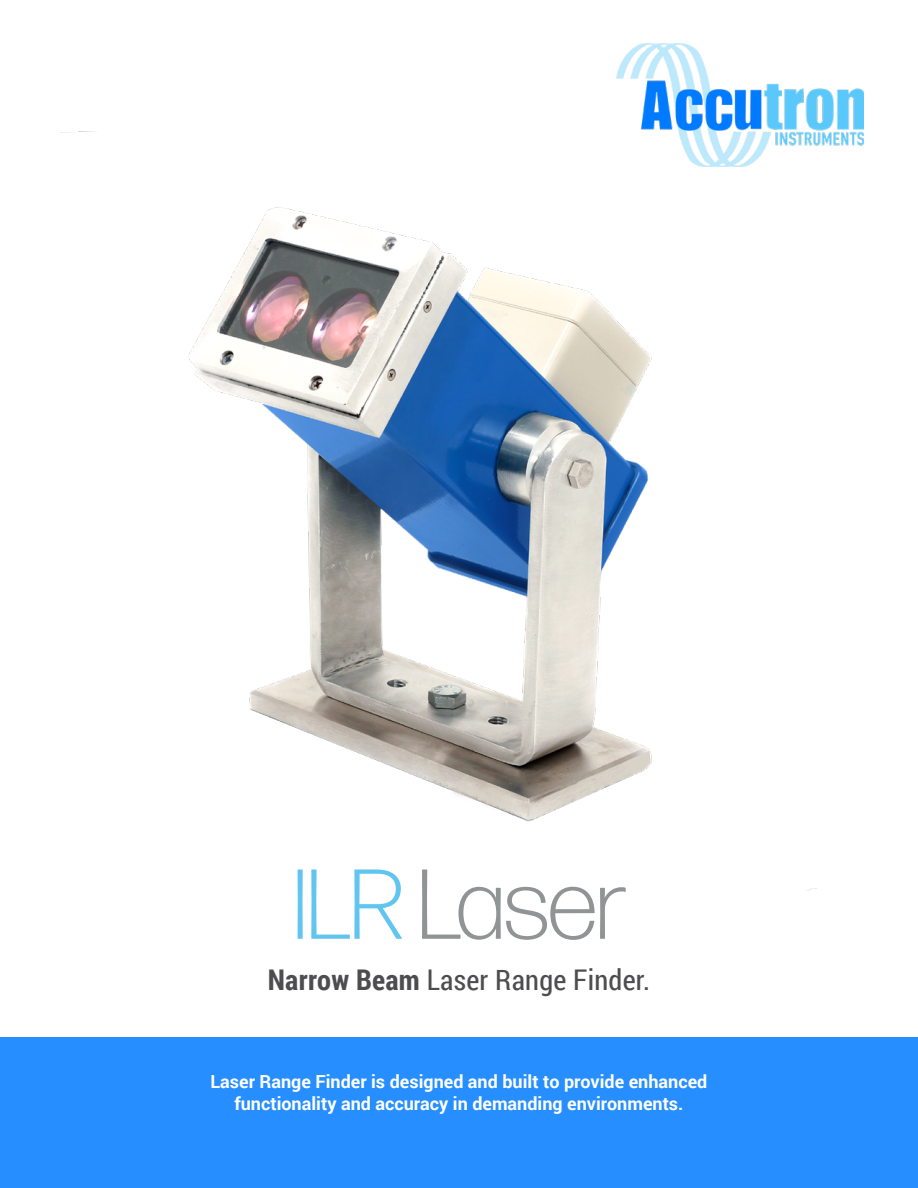
<style>
.page{position:relative;width:918px;height:1188px;background:#fff}
.page>*{position:absolute;margin:0;border:0;box-sizing:border-box;transform-origin:0 0}
.t1{font:300 99px "Forma DJR Display";color:#919495}
.t2{font:28.5px "Roboto Condensed";letter-spacing:.01em;color:#4d4d4f}
.t3{font:700 18px/21.6px "Roboto";color:#fff;text-align:center}
.s1{color:#62c5f0}
.s2{font-weight:700}
</style>
<div class="page">
<div style="left:0;top:1037px;width:918px;height:151px;background:#268eff"></div>
<img style="left:616px;top:43px;width:248px;height:103px">
<img style="left:60px;top:132px;width:760px;height:759px">
<h1 class="t1" style="left:293px;top:846px;width:335px"><span class="s1">ILR</span> Laser</h1>
<h2 class="t2" style="left:268px;top:960px;width:384px"><span class="s2">Narrow Beam</span> Laser Range Finder.</h2>
<p class="t3" style="left:211px;top:1070px;width:498px">Laser Range Finder is designed and built to provide enhanced functionality and accuracy in demanding environments.</p>
</div>
